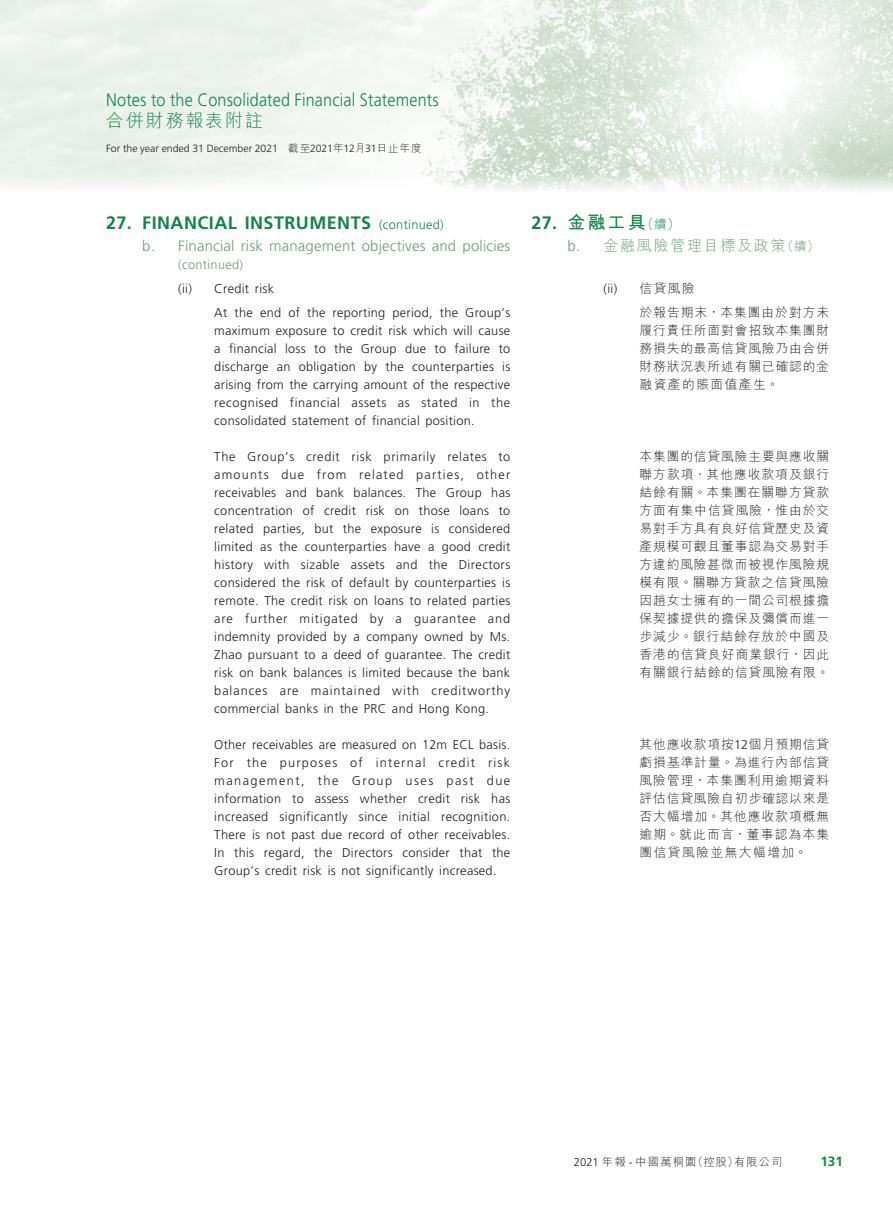
<style>
.page{position:relative;width:893px;height:1212px;background:#fff}
.page>*{position:absolute;margin:0;border:0;box-sizing:border-box;transform-origin:0 0}
.t1{font:300 18px "Frutiger LT Std";letter-spacing:.01em;color:#128649;scale:.9 1}
._03_H1{font:700 18px "Frutiger LT Std";letter-spacing:.025em;color:#128649}
._03_H1-2{font:700 18px "M Hei HK";color:#128649}
.t2{font:300 18px "M Hei HK";letter-spacing:.1em;color:#128649}
._04___H2{font:300 15px "Frutiger LT Std";letter-spacing:.01em;color:#6aa074}
._04___H2-2{font:300 15px "M Hei HK";letter-spacing:.115em;color:#6aa074}
.t3{font:700 13.5px "Frutiger LT Std";color:#128649}
._14_______P6{font:300 12.75px/18px "Frutiger LT Std";letter-spacing:.025em;color:#231f20;text-align:justify}
._14_______P6-2{font:300 12.75px/18px "M Hei HK";letter-spacing:.075em;color:#231f20;text-align:justify}
._05_____H3{font:300 12.75px "Frutiger LT Std";letter-spacing:.025em;color:#231f20}
._04___H2-3{font:300 12.75px "Frutiger LT Std";letter-spacing:.025em;color:#6aa074}
._05_____H3-2{font:300 12.75px "M Hei HK";color:#231f20}
.t4{font:300 11.25px "M Hei HK";letter-spacing:.1em;color:#231f20}
.t5{font:300 10.5px "Frutiger LT Std";color:#231f20}
.s1{font-family:"M Hei HK"}
.s2{font-weight:300;font-size:12.75px}
.s3{font-family:"Frutiger LT Std"}
.s4{font-size:12.75px}
</style>
<div class="page">
<img style="left:0;top:0;width:893px;height:191px">
<h1 class="t1" style="left:106px;top:90px;width:371px">Notes to the Consolidated Financial Statements</h1>
<h1 class="t2" style="left:106px;top:108px;width:158px">合併財務報表附註</h1>
<p class="t5" style="left:106px;top:142px;width:317px">For the year ended 31 December 2021<span class="s1">　截至</span>2021<span class="s1">年</span>12<span class="s1">月</span>31<span class="s1">日止年度</span></p>
<p class="_03_H1" style="left:106px;top:212px;width:339px">27. FINANCIAL INSTRUMENTS <span class="s2">(continued)</span></p>
<p class="_04___H2" style="left:142px;top:238px;width:369px">b. Financial risk management objectives and policies</p>
<p class="_04___H2-3" style="left:178px;top:258px;width:66px">(continued)</p>
<p class="_05_____H3" style="left:178px;top:282px;width:15px">(ii)</p>
<p class="_05_____H3" style="left:214px;top:282px;width:61px">Credit risk</p>
<p class="_14_______P6" style="left:214px;top:304px;width:297px">At the end of the reporting period, the Group’s maximum exposure to credit risk which will cause a financial loss to the Group due to failure to discharge an obligation by the counterparties is arising from the carrying amount of the respective recognised financial assets as stated in the consolidated statement of financial position.</p>
<p class="_14_______P6" style="left:214px;top:448px;width:298px">The Group’s credit risk primarily relates to amounts due from related parties, other receivables and bank balances. The Group has concentration of credit risk on those loans to related parties, but the exposure is considered limited as the counterparties have a good credit history with sizable assets and the Directors considered the risk of default by counterparties is remote. The credit risk on loans to related parties are further mitigated by a guarantee and indemnity provided by a company owned by Ms.<br>Zhao pursuant to a deed of guarantee. The credit risk on bank balances is limited because the bank balances are maintained with creditworthy commercial banks in the PRC and Hong Kong.</p>
<p class="_14_______P6" style="left:214px;top:736px;width:298px">Other receivables are measured on 12m ECL basis.<br>For the purposes of internal credit risk management, the Group uses past due information to assess whether credit risk has increased significantly since initial recognition.<br>There is not past due record of other receivables.<br>In this regard, the Directors consider that the Group’s credit risk is not significantly increased.</p>
<p class="_03_H1-2" style="left:531px;top:209px;width:150px"><span class="s3">27.</span> 金融工具<span class="s2">（續）</span></p>
<p class="_04___H2-2" style="left:567px;top:235px;width:254px"><span class="s3">b.</span> 金融風險管理目標及政策<span class="s4">（續）</span></p>
<p class="_05_____H3" style="left:603px;top:282px;width:15px">(ii)</p>
<p class="_05_____H3-2" style="left:640px;top:280px;width:57px">信貸風險</p>
<p class="_14_______P6-2" style="left:639px;top:303px;width:191px">於報告期末，本集團由於對方未履行責任所面對會招致本集團財務損失的最高信貸風險乃由合併財務狀況表所述有關已確認的金融資產的賬面值產生。</p>
<p class="_14_______P6-2" style="left:639px;top:447px;width:191px">本集團的信貸風險主要與應收關聯方款項、其他應收款項及銀行結餘有關。本集團在關聯方貸款方面有集中信貸風險，惟由於交易對手方具有良好信貸歷史及資產規模可觀且董事認為交易對手方違約風險甚微而被視作風險規模有限。關聯方貸款之信貸風險因趙女士擁有的一間公司根據擔保契據提供的擔保及彌償而進一步減少。銀行結餘存放於中國及香港的信貸良好商業銀行，因此有關銀行結餘的信貸風險有限。</p>
<p class="_14_______P6-2" style="left:639px;top:735px;width:191px">其他應收款項按<span class="s3">12</span>個月預期信貸虧損基準計量。為進行內部信貸風險管理，本集團利用逾期資料評估信貸風險自初步確認以來是否大幅增加。其他應收款項概無逾期。就此而言，董事認為本集團信貸風險並無大幅增加。</p>
<p class="t4" style="left:574px;top:1154px;width:210px"><span class="s3">2021</span> 年報 <span class="s3">-</span> 中國萬桐園（控股）有限公司</p>
<p class="t3" style="left:820px;top:1154px;width:24px">131</p>
</div>
